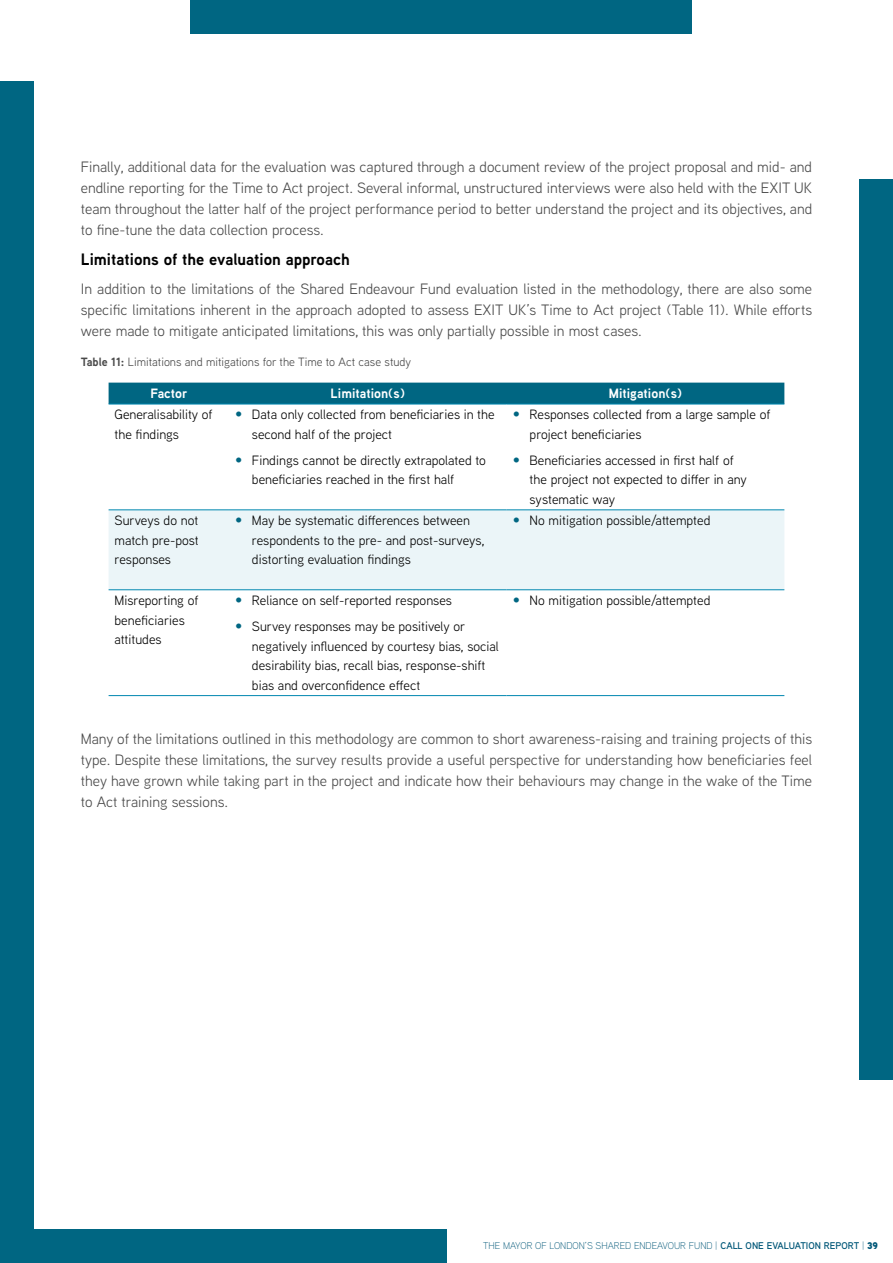
<style>
.page{position:relative;width:893px;height:1263px;background:#fff}
.page>*{position:absolute;margin:0;border:0;box-sizing:border-box;transform-origin:0 0}
.Body_spacer{font:700 16.5px "Aaux Next";color:#000}
.Body_spacer-2{font:15px/21px "Aaux Next";color:#484848;text-align:justify}
.t1{font:13.5px/19.5px "Aaux Next";color:#000}
.Paragraph_Style_2{font:700 13.5px "Aaux Next";color:#fff}
.t2{font:12px "Aaux Next";color:#484848}
.t3{font:300 9.75px "Aaux Next";color:#005778}
.s1{font-weight:700}
.s2{font-weight:700;font-size:15px;color:#006682}
.s3{font-weight:600}
.s4{font-weight:900}
</style>
<div class="page">
<div style="left:0;top:1229px;width:446px;height:34px;background:#006682"></div>
<div style="left:0;top:81px;width:34px;height:1182px;background:#006682"></div>
<div style="left:190px;top:0;width:502px;height:34px;background:#006682"></div>
<div style="left:859px;top:179px;width:34px;height:901px;background:#006682"></div>
<div style="left:109px;top:383px;width:675px;height:21px;background:#006682"></div>
<div style="left:109px;top:510px;width:675px;height:79px;background:#ebf5f8"></div>
<hr style="left:109px;top:509px;width:120px;height:1px;background:#0087b0">
<hr style="left:229px;top:509px;width:278px;height:1px;background:#0087b0">
<hr style="left:507px;top:509px;width:277px;height:1px;background:#0087b0">
<hr style="left:109px;top:589px;width:120px;height:1px;background:#0087b0">
<hr style="left:229px;top:589px;width:278px;height:1px;background:#0087b0">
<hr style="left:507px;top:589px;width:277px;height:1px;background:#0087b0">
<hr style="left:109px;top:404px;width:120px;height:1px;background:#0087b0">
<hr style="left:229px;top:404px;width:278px;height:1px;background:#0087b0">
<hr style="left:507px;top:404px;width:277px;height:1px;background:#0087b0">
<hr style="left:109px;top:695px;width:120px;height:1px;background:#0087b0">
<hr style="left:229px;top:695px;width:278px;height:1px;background:#0087b0">
<hr style="left:507px;top:695px;width:277px;height:1px;background:#0087b0">
<p class="Body_spacer-2" style="left:81px;top:156px;width:733px">Finally, additional data for the evaluation was captured through a document review of the project proposal and mid- and endline reporting for the Time to Act project. Several informal, unstructured interviews were also held with the EXIT UK team throughout the latter half of the project performance period to better understand the project and its objectives, and to fine-tune the data collection process.</p>
<p class="Body_spacer" style="left:81px;top:247px;width:270px">Limitations of the evaluation approach</p>
<p class="Body_spacer-2" style="left:81px;top:278px;width:733px">In addition to the limitations of the Shared Endeavour Fund evaluation listed in the methodology, there are also some specific limitations inherent in the approach adopted to assess EXIT UK’s Time to Act project (Table 11). While efforts were made to mitigate anticipated limitations, this was only partially possible in most cases.</p>
<p class="t2" style="left:81px;top:353px;width:332px"><span class="s1">Table 11:</span> Limitations and mitigations for the Time to Act case study</p>
<p class="Paragraph_Style_2" style="left:150px;top:384px;width:39px">Factor</p>
<p class="Paragraph_Style_2" style="left:331px;top:384px;width:76px">Limitation(s)</p>
<p class="Paragraph_Style_2" style="left:609px;top:384px;width:75px">Mitigation(s)</p>
<p class="t1" style="left:115px;top:404px;width:99px">Generalisability of the findings</p>
<p class="t1" style="left:252px;top:404px;width:244px;text-indent:-17px"><span class="s2">•</span> Data only collected from beneficiaries in the second half of the project</p>
<p class="t1" style="left:252px;top:450px;width:235px;text-indent:-17px"><span class="s2">•</span> Findings cannot be directly extrapolated to beneficiaries reached in the first half</p>
<p class="t1" style="left:530px;top:404px;width:242px;text-indent:-17px"><span class="s2">•</span> Responses collected from a large sample of project beneficiaries</p>
<p class="t1" style="left:530px;top:450px;width:219px;text-indent:-17px"><span class="s2">•</span> Beneficiaries accessed in first half of the project not expected to differ in any systematic way</p>
<p class="t1" style="left:115px;top:510px;width:86px;text-align:justify">Surveys do not match pre-post responses</p>
<p class="t1" style="left:252px;top:510px;width:234px;text-indent:-17px"><span class="s2">•</span> May be systematic differences between respondents to the pre- and post-surveys, distorting evaluation findings</p>
<p class="t1" style="left:513px;top:510px;width:199px"><span class="s2">•</span> No mitigation possible/attempted</p>
<p class="t1" style="left:115px;top:590px;width:85px">Misreporting of beneficiaries attitudes</p>
<p class="t1" style="left:235px;top:590px;width:219px"><span class="s2">•</span> Reliance on self-reported responses</p>
<p class="t1" style="left:513px;top:590px;width:199px"><span class="s2">•</span> No mitigation possible/attempted</p>
<p class="t1" style="left:252px;top:616px;width:248px;text-indent:-17px"><span class="s2">•</span> Survey responses may be positively or negatively influenced by courtesy bias, social desirability bias, recall bias, response-shift bias and overconfidence effect</p>
<p class="Body_spacer-2" style="left:81px;top:728px;width:733px">Many of the limitations outlined in this methodology are common to short awareness-raising and training projects of this type. Despite these limitations, the survey results provide a useful perspective for understanding how beneficiaries feel they have grown while taking part in the project and indicate how their behaviours may change in the wake of the Time to Act training sessions.</p>
<p class="t3" style="left:483px;top:1239px;width:396px">THE MAYOR OF LONDON’S SHARED ENDEAVOUR FUND | <span class="s3">CALL ONE EVALUATION REPORT</span> | <span class="s4">39</span></p>
</div>
